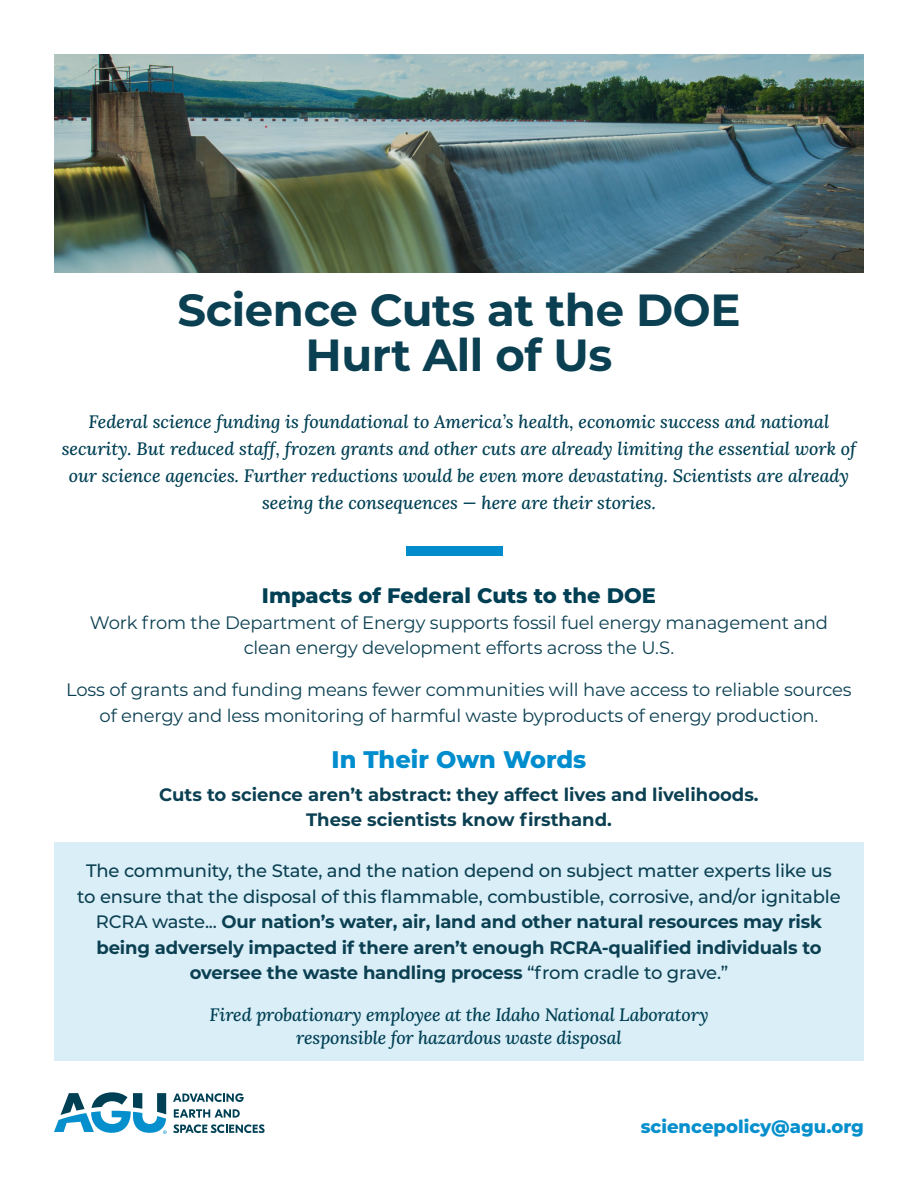
<style>
.page{position:relative;width:918px;height:1188px;background:#fff}
.page>*{position:absolute;margin:0;border:0;box-sizing:border-box;transform-origin:0 0}
.t1{font:700 45px/45px "Montserrat";letter-spacing:-.01em;color:#0b4052;text-align:center}
.t2{font:800 24px "Montserrat";color:#008dce}
.t3{font:800 21px "Montserrat";color:#004054}
.t4{font:italic 18px/27px "Lora";color:#004054;text-align:center}
.t5{font:500 18px/25.5px "Montserrat";letter-spacing:-.01em;color:#0b4052;text-align:center}
.t6{font:18px/25.5px "Montserrat";letter-spacing:-.01em;color:#0b4052;text-align:center}
.t7{font:700 18px/25.5px "Montserrat";color:#0b4052;text-align:center}
.t8{font:800 18px "Montserrat";color:#058fcc}
.s1{font-weight:700}
</style>
<div class="page">
<img style="left:54px;top:54px;width:810px;height:218px">
<svg style="left:54px;top:1092px;width:113px;height:42px"></svg>
<svg style="left:173px;top:1093px;width:71px;height:9px"></svg>
<svg style="left:174px;top:1109px;width:66px;height:9px"></svg>
<svg style="left:173px;top:1124px;width:92px;height:9px"></svg>
<div style="left:406px;top:546px;width:96px;height:10px;background:#008ccc"></div>
<div style="left:54px;top:843px;width:810px;height:218px;background:#daeef7"></div>
<p class="t1" style="left:177px;top:286px;width:565px">Science Cuts at the DOE<br>Hurt All of Us</p>
<p class="t4" style="left:62px;top:408px;width:796px">Federal science funding is foundational to America’s health, economic success and national security. But reduced staff, frozen grants and other cuts are already limiting the essential work of our science agencies. Further reductions would be even more devastating. Scientists are already seeing the consequences — here are their stories.</p>
<p class="t3" style="left:262px;top:581px;width:396px">Impacts of Federal Cuts to the DOE</p>
<p class="t6" style="left:90px;top:609px;width:740px">Work from the Department of Energy supports fossil fuel energy management and clean energy development efforts across the U.S.</p>
<p class="t6" style="left:66px;top:677px;width:787px">Loss of grants and funding means fewer communities will have access to reliable sources of energy and less monitoring of harmful waste byproducts of energy production.</p>
<p class="t2" style="left:332px;top:742px;width:256px">In Their Own Words</p>
<p class="t7" style="left:159px;top:781px;width:601px">Cuts to science aren’t abstract: they affect lives and livelihoods.<br>These scientists know firsthand.</p>
<p class="t5" style="left:77px;top:858px;width:765px">The community, the State, and the nation depend on subject matter experts like us to ensure that the disposal of this flammable, combustible, corrosive, and/or ignitable RCRA waste... <span class="s1">Our nation’s water, air, land and other natural resources may risk being adversely impacted if there aren’t enough RCRA-qualified individuals to oversee the waste handling process</span> “from cradle to grave.”</p>
<p class="t4" style="left:209px;top:1003px;width:501px;line-height:22.5px">Fired probationary employee at the Idaho National Laboratory responsible for hazardous waste disposal</p>
<h1 class="t8" style="left:641px;top:1113px;width:225px">sciencepolicy@agu.org</h1>
</div>
